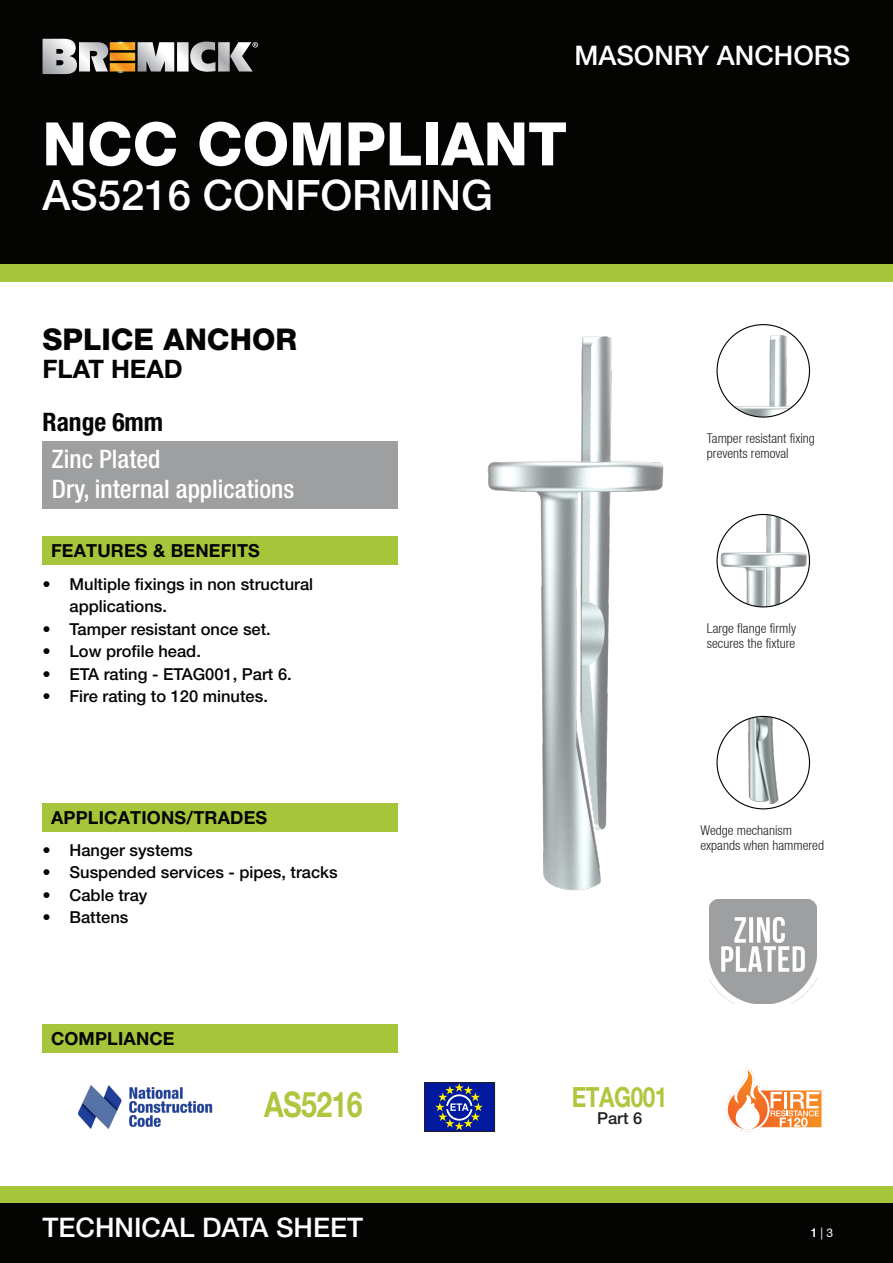
<style>
.page{position:relative;width:893px;height:1263px;background:#fff}
.page>*{position:absolute;margin:0;border:0;box-sizing:border-box;transform-origin:0 0}
.t1{font:800 60px "Helvetica Neue LT Std";color:#fff}
.t2{font:500 42px "Helvetica Neue LT Std";color:#fff}
.t3{font:700 35.4px "Helvetica Neue LT Pro";letter-spacing:-.02em;color:#b2c53e;scale:.81 1}
.Heading_First_Line{font:800 30px "Helvetica Neue LT Std";color:#040503}
.t4{font:700 27.9px "Helvetica Neue LT Pro";letter-spacing:-.02em;color:#b2c53e;scale:.81 1}
.t5{font:500 27px "Helvetica Neue LT Std";color:#fff}
.SIZE{font:500 condensed 25.5px "Helvetica Neue LT Std";color:#fff}
.Size{font:700 condensed 25.5px "Helvetica Neue LT Std";color:#040503}
.Heading_Second_Line{font:700 25.5px "Helvetica Neue";color:#040503}
.Subheading{font:700 18px "Helvetica Neue LT Pro";letter-spacing:.01em;color:#040503}
.t6{font:500 16.5px/22.5px "Helvetica Neue LT Std";color:#040503}
.t7{font:500 16.5px "Helvetica Neue LT Std";color:#231f20}
.CALL_OUT{font:300 condensed 13.5px/15px "Helvetica Neue LT";color:#231f20}
.t8{font:12px "Helvetica Neue LT Std";color:#fff}
</style>
<div class="page">
<div style="left:0;top:1186px;width:893px;height:17px;background:#a6c53b"></div>
<div style="left:0;top:1203px;width:893px;height:60px;background:#040503"></div>
<div style="left:0;top:0;width:893px;height:265px;background:#040503"></div>
<div style="left:0;top:265px;width:893px;height:17px;background:#a6c53b"></div>
<div style="left:43px;top:1025px;width:355px;height:28px;background:#a6c53b"></div>
<div style="left:43px;top:537px;width:355px;height:28px;background:#a6c53b"></div>
<div style="left:43px;top:803px;width:355px;height:28px;background:#a6c53b"></div>
<svg style="left:43px;top:38px;width:215px;height:37px"></svg>
<img style="left:487px;top:336px;width:177px;height:555px">
<img style="left:709px;top:899px;width:107px;height:105px">
<img style="left:717px;top:325px;width:92px;height:92px;border-radius:46px">
<img style="left:725px;top:716px;width:72px;height:90px">
<img style="left:718px;top:514px;width:91px;height:93px">
<div style="left:43px;top:442px;width:355px;height:67px;background:#9d9fa0"></div>
<div style="left:424px;top:1082px;width:71px;height:50px;background:#00199f"></div>
<div style="left:424px;top:1082px;width:71px;height:50px;border:1px solid #231f20"></div>
<svg style="left:435px;top:1083px;width:48px;height:47px"></svg>
<svg style="left:726px;top:1068px;width:96px;height:63px"></svg>
<img style="left:78px;top:1085px;width:134px;height:44px">
<p class="t5" style="left:574px;top:40px;width:278px">MASONRY ANCHORS</p>
<p class="t1" style="left:43px;top:108px;width:526px">NCC COMPLIANT</p>
<p class="t2" style="left:43px;top:170px;width:452px">AS5216 CONFORMING</p>
<p class="Heading_First_Line" style="left:43px;top:321px;width:256px">SPLICE ANCHOR</p>
<p class="Heading_Second_Line" style="left:43px;top:354px;width:142px">FLAT HEAD</p>
<p class="Size" style="left:43px;top:406px;width:122px">Range 6mm</p>
<p class="SIZE" style="left:52px;top:444px;width:110px">Zinc Plated</p>
<p class="SIZE" style="left:52px;top:474px;width:244px">Dry, internal applications</p>
<p class="Subheading" style="left:51px;top:540px;width:210px">FEATURES &amp; BENEFITS</p>
<p class="t6" style="left:70px;top:572px;width:245px;text-indent:-27px">• Multiple fixings in non structural applications.</p>
<p class="t6" style="left:43px;top:617px;width:230px">• Tamper resistant once set.</p>
<p class="t6" style="left:43px;top:640px;width:160px">• Low profile head.</p>
<p class="t6" style="left:43px;top:662px;width:251px">• ETA rating - ETAG001, Part 6.</p>
<p class="t6" style="left:43px;top:685px;width:227px">• Fire rating to 120 minutes.</p>
<p class="Subheading" style="left:51px;top:806px;width:218px">APPLICATIONS/TRADES</p>
<p class="t6" style="left:43px;top:839px;width:152px">• Hanger systems</p>
<p class="t6" style="left:43px;top:861px;width:297px">• Suspended services - pipes, tracks</p>
<p class="t6" style="left:43px;top:884px;width:106px">• Cable tray</p>
<p class="t6" style="left:43px;top:906px;width:87px">• Battens</p>
<p class="Subheading" style="left:51px;top:1028px;width:125px">COMPLIANCE</p>
<p class="CALL_OUT" style="left:707px;top:430px;width:109px">Tamper resistant fixing prevents removal</p>
<p class="CALL_OUT" style="left:707px;top:620px;width:91px">Large flange firmly secures the fixture</p>
<p class="CALL_OUT" style="left:701px;top:822px;width:125px">Wedge mechanism expands when hammered</p>
<p class="t3" style="left:264px;top:1083px;width:123px">AS5216</p>
<p class="t4" style="left:572px;top:1079px;width:120px">ETAG001</p>
<p class="t7" style="left:597px;top:1108px;width:47px">Part 6</p>
<p class="t5" style="left:43px;top:1211px;width:322px">TECHNICAL DATA SHEET</p>
<p class="t8" style="left:810px;top:1226px;width:24px">1 | 3</p>
</div>
